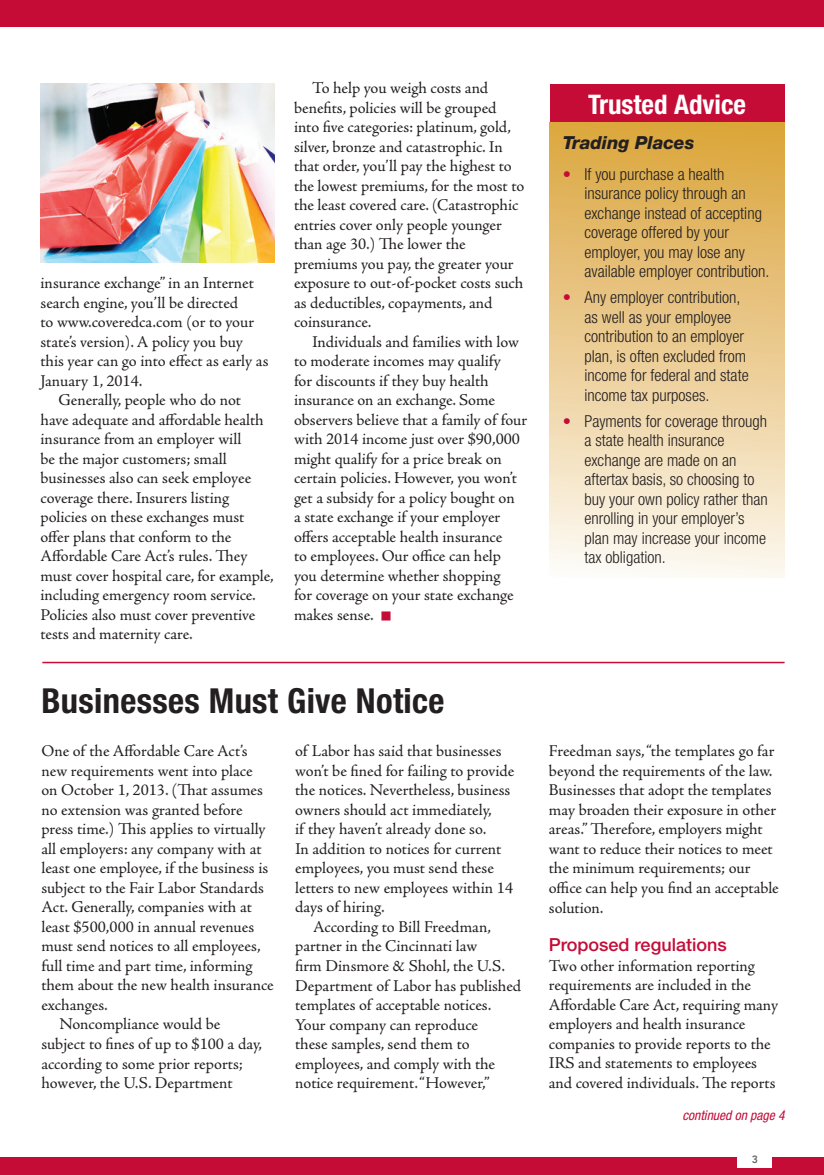
<style>
.page{position:relative;width:824px;height:1175px;background:#fff}
.page>*{position:absolute;margin:0;border:0;box-sizing:border-box;transform-origin:0 0}
.t1{font:700 condensed 34.5px "Helvetica Neue";letter-spacing:.01em;color:#231f20}
.t2{font:700 condensed 27px "Helvetica Neue";color:#fff}
.t3{font:500 18px "Helvetica Neue";color:#c40c37}
.t4{font:italic 800 18px "Helvetica Neue";color:#231f20}
.t5{font:16.5px/19.5px "Adobe Jenson Pro";letter-spacing:-.005em;color:#231f20}
.t6{font:300 condensed 16.5px/19.5px "Helvetica Neue";color:#231f20}
.t7{font:italic condensed 13.5px "Helvetica Neue";color:#c40c37}
.t8{font:800 10.5px "Avenir";color:#636366}
.s1{color:#c40c37}
</style>
<div class="page">
<div style="left:0;top:0;width:824px;height:27px;background:#c40c37"></div>
<div style="left:0;top:1156px;width:824px;height:18px;background:#c40c37"></div>
<div style="left:737px;top:1149px;width:35px;height:19px;background:#fff"></div>
<div style="left:549px;top:84px;width:235px;height:38px;background:#c40c37"></div>
<div style="left:549px;top:122px;width:235px;height:455px;background:linear-gradient(to bottom,#dba439,#fcf8f1)"></div>
<hr style="left:42px;top:662px;width:742px;height:1px;background:#c40c37">
<img style="left:40px;top:84px;width:235px;height:178px">
<p class="t5" style="left:40px;top:273px;width:215px">insurance exchange” in an Internet</p>
<p class="t5" style="left:40px;top:293px;width:199px">search engine, you’ll be directed</p>
<p class="t5" style="left:40px;top:312px;width:215px">to www.coveredca.com (or to your</p>
<p class="t5" style="left:40px;top:332px;width:204px">state’s version). A policy you buy</p>
<p class="t5" style="left:40px;top:351px;width:229px">this year can go into effect as early as</p>
<p class="t5" style="left:40px;top:371px;width:103px">January 1, 2014.</p>
<p class="t5" style="left:59px;top:390px;width:184px">Generally, people who do not</p>
<p class="t5" style="left:40px;top:410px;width:225px">have adequate and affordable health</p>
<p class="t5" style="left:40px;top:429px;width:202px">insurance from an employer will</p>
<p class="t5" style="left:40px;top:449px;width:188px">be the major customers; small</p>
<p class="t5" style="left:40px;top:468px;width:212px">businesses also can seek employee</p>
<p class="t5" style="left:40px;top:488px;width:190px">coverage there. Insurers listing</p>
<p class="t5" style="left:40px;top:507px;width:205px">policies on these exchanges must</p>
<p class="t5" style="left:40px;top:527px;width:192px">offer plans that conform to the</p>
<p class="t5" style="left:40px;top:546px;width:208px">Affordable Care Act’s rules. They</p>
<p class="t5" style="left:40px;top:566px;width:235px">must cover hospital care, for example,</p>
<p class="t5" style="left:40px;top:585px;width:217px">including emergency room service.</p>
<p class="t5" style="left:40px;top:605px;width:216px">Policies also must cover preventive</p>
<p class="t5" style="left:40px;top:624px;width:154px">tests and maternity care.</p>
<p class="t5" style="left:294px;top:78px;width:232px;text-indent:18px">To help you weigh costs and benefits, policies will be grouped into five categories: platinum, gold, silver, bronze and catastrophic. In that order, you’ll pay the highest to the lowest premiums, for the most to the least covered care. (Catastrophic entries cover only people younger than age 30.) The lower the premiums you pay, the greater your exposure to out-of-pocket costs such as deductibles, copayments, and coinsurance.</p>
<p class="t5" style="left:294px;top:332px;width:235px;text-indent:18px">Individuals and families with low to moderate incomes may qualify<br>for discounts if they buy health insurance on an exchange. Some observers believe that a family of four with 2014 income just over $90,000 might qualify for a price break on certain policies. However, you won’t get a subsidy for a policy bought on<br>a state exchange if your employer offers acceptable health insurance<br>to employees. Our office can help you determine whether shopping<br>for coverage on your state exchange makes sense.</p>
<h1 class="t1" style="left:41px;top:679px;width:404px">Businesses Must Give Notice</h1>
<p class="t5" style="left:41px;top:741px;width:208px">One of the Affordable Care Act’s</p>
<p class="t5" style="left:41px;top:761px;width:213px">new requirements went into place</p>
<p class="t5" style="left:41px;top:780px;width:223px">on October 1, 2013. (That assumes</p>
<p class="t5" style="left:41px;top:800px;width:203px">no extension was granted before</p>
<p class="t5" style="left:41px;top:819px;width:226px">press time.) This applies to virtually</p>
<p class="t5" style="left:41px;top:839px;width:222px">all employers: any company with at</p>
<p class="t5" style="left:41px;top:858px;width:228px">least one employee, if the business is</p>
<p class="t5" style="left:41px;top:878px;width:224px">subject to the Fair Labor Standards</p>
<p class="t5" style="left:41px;top:897px;width:212px">Act. Generally, companies with at</p>
<p class="t5" style="left:41px;top:917px;width:214px">least $500,000 in annual revenues</p>
<p class="t5" style="left:41px;top:936px;width:221px">must send notices to all employees,</p>
<p class="t5" style="left:41px;top:956px;width:213px">full time and part time, informing</p>
<p class="t5" style="left:41px;top:975px;width:234px">them about the new health insurance</p>
<p class="t5" style="left:41px;top:995px;width:68px">exchanges.</p>
<p class="t5" style="left:59px;top:1014px;width:162px">Noncompliance would be</p>
<p class="t5" style="left:41px;top:1034px;width:222px">subject to fines of up to $100 a day,</p>
<p class="t5" style="left:41px;top:1053px;width:203px">according to some prior reports;</p>
<p class="t5" style="left:41px;top:1073px;width:193px">however, the U.S. Department</p>
<p class="t5" style="left:295px;top:741px;width:221px">of Labor has said that businesses won’t be fined for failing to provide the notices. Nevertheless, business owners should act immediately,<br>if they haven’t already done so.<br>In addition to notices for current employees, you must send these letters to new employees within 14 days of hiring.</p>
<p class="t5" style="left:295px;top:917px;width:227px;text-indent:18px">According to Bill Freedman, partner in the Cincinnati law<br>firm Dinsmore &amp; Shohl, the U.S.<br>Department of Labor has published templates of acceptable notices.<br>Your company can reproduce<br>these samples, send them to employees, and comply with the notice requirement. “However,”</p>
<h2 class="t2" style="left:588px;top:88px;width:159px">Trusted Advice</h2>
<p class="t4" style="left:562px;top:132px;width:133px">Trading Places</p>
<p class="t6" style="left:584px;top:164px;width:186px;text-indent:-22px"><span class="s1">•</span> If you purchase a health insurance policy through an exchange instead of accepting coverage offered by your employer, you may lose any available employer contribution.</p>
<p class="t6" style="left:584px;top:287px;width:166px;text-indent:-22px"><span class="s1">•</span> Any employer contribution, as well as your employee contribution to an employer plan, is often excluded from income for federal and state income tax purposes.</p>
<p class="t6" style="left:584px;top:411px;width:185px;text-indent:-22px"><span class="s1">•</span> Payments for coverage through a state health insurance exchange are made on an aftertax basis, so choosing to buy your own policy rather than enrolling in your employer’s plan may increase your income tax obligation.</p>
<p class="t5" style="left:549px;top:741px;width:231px">Freedman says, “the templates go far beyond the requirements of the law.<br>Businesses that adopt the templates may broaden their exposure in other areas.” Therefore, employers might want to reduce their notices to meet the minimum requirements; our office can help you find an acceptable solution.</p>
<p class="t3" style="left:549px;top:934px;width:179px">Proposed regulations</p>
<p class="t5" style="left:549px;top:956px;width:231px">Two other information reporting requirements are included in the Affordable Care Act, requiring many employers and health insurance companies to provide reports to the IRS and statements to employees and covered individuals. The reports</p>
<p class="t7" style="left:682px;top:1107px;width:104px">continued on page 4</p>
<p class="t8" style="left:751px;top:1152px;width:8px">3</p>
</div>
